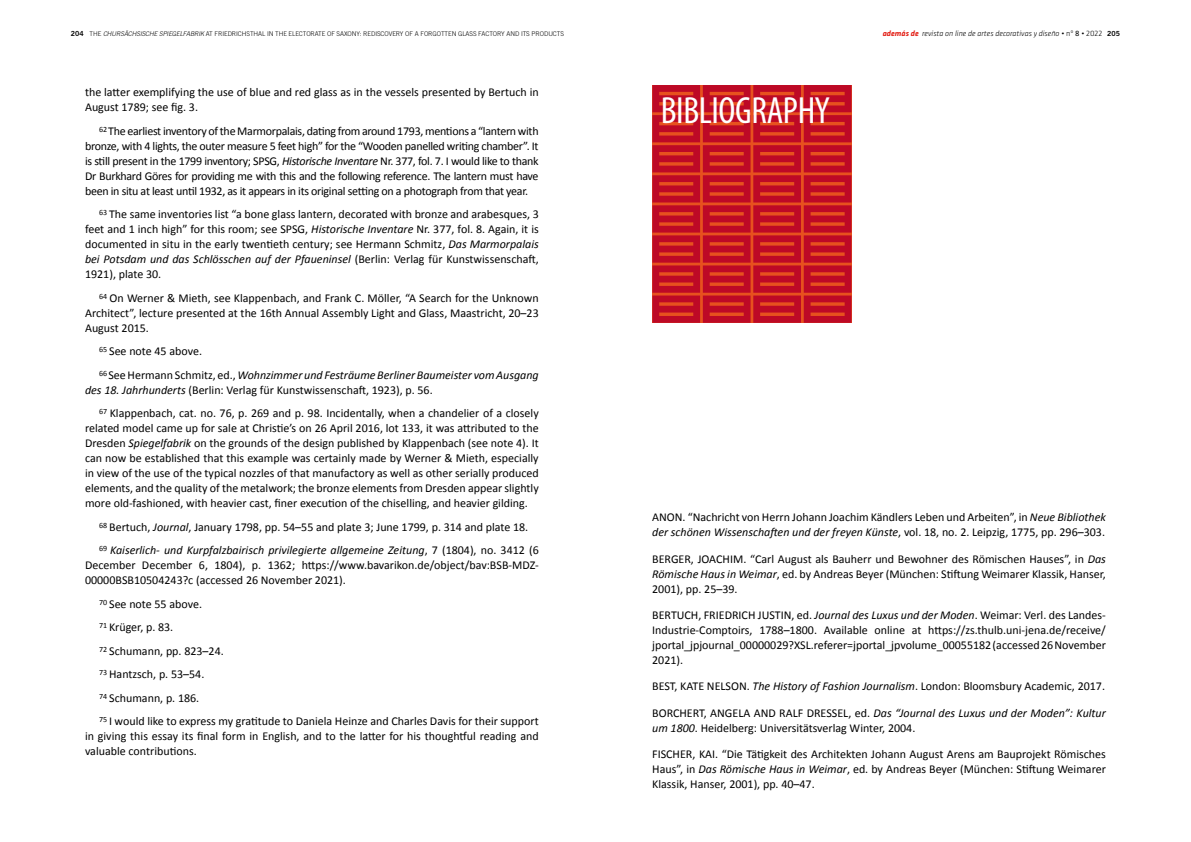
<style>
.page{position:relative;width:1191px;height:842px;background:#fff}
.page>*{position:absolute;margin:0;border:0;box-sizing:border-box;transform-origin:0 0}
.t1{font:condensed 38px "Myriad Pro";letter-spacing:-.01em;color:#fff}
.t2{font:12px/15px "Calibri";color:#000}
.t3{font:italic 12px/23.5px "Calibri";color:#000}
.t4{font:italic 300 8px "Klavika";color:#000}
.t5{font:300 6.5px "Trade Gothic LT";letter-spacing:-.01em;color:#000}
.s1{font-family:"Trade Gothic LT Bold Two";font-weight:400;font-size:7px}
.s2{font-style:italic}
.s3{font-weight:700;color:#e32219}
.s4{font-style:normal}
.s5{font-weight:400;font-style:normal}
.s6{font-family:"Trade Gothic LT Bold Two";font-weight:400;font-style:normal;font-size:7px}
</style>
<div class="page">
<svg style="left:652px;top:85px;width:199px;height:238px;background:#c81d23"></svg>
<p class="t5" style="left:71px;top:30px;width:494px"><span class="s1">204</span> THE <span class="s2">CHURSÄCHSISCHE SPIEGELFABRIK</span> AT FRIEDRICHSTHAL IN THE ELECTORATE OF SAXONY: REDISCOVERY OF A FORGOTTEN GLASS FACTORY AND ITS PRODUCTS</p>
<p class="t4" style="left:882px;top:29px;width:239px"><span class="s3">además de</span> revista on line de artes decorativas y diseño <span class="s4">• nº</span> <span class="s5">8</span> <span class="s4">• 2022</span> <span class="s6">205</span></p>
<p class="t2" style="left:85px;top:84px;width:455px">the latter exemplifying the use of blue and red glass as in the vessels presented by Bertuch in<br>August 1789; see fig. 3.</p>
<p class="t2" style="left:85px;top:123px;width:455px;text-align:justify;text-indent:14px"><sup>62</sup> The earliest inventory of the Marmorpalais, dating from around 1793, mentions a “lantern with bronze, with 4 lights, the outer measure 5 feet high” for the “Wooden panelled writing chamber”. It is still present in the 1799 inventory; SPSG, <span class="s2">Historische Inventare</span> Nr. 377, fol. 7. I would like to thank Dr Burkhard Göres for providing me with this and the following reference. The lantern must have been in situ at least until 1932, as it appears in its original setting on a photograph from that year.</p>
<p class="t2" style="left:85px;top:206px;width:455px;text-align:justify;text-indent:14px"><sup>63</sup> The same inventories list “a bone glass lantern, decorated with bronze and arabesques, 3 feet and 1 inch high” for this room; see SPSG, <span class="s2">Historische Inventare</span> Nr. 377, fol. 8. Again, it is documented in situ in the early twentieth century; see Hermann Schmitz, <span class="s2">Das Marmorpalais bei Potsdam und das Schlösschen auf der Pfaueninsel</span> (Berlin: Verlag für Kunstwissenschaft, 1921), plate 30.</p>
<p class="t2" style="left:85px;top:290px;width:455px;text-align:justify;text-indent:14px"><sup>64</sup> On Werner &amp; Mieth, see Klappenbach, and Frank C. Möller, “A Search for the Unknown Architect”, lecture presented at the 16th Annual Assembly Light and Glass, Maastricht, 20–23<br>August 2015.</p>
<p class="t3" style="left:99px;top:339px;width:441px"><sup>65</sup> <span class="s4">See note 45 above.<br></span><sup>66</sup> <span class="s4">See Hermann Schmitz, ed.,</span> Wohnzimmer und Festräume Berliner Baumeister vom Ausgang</p>
<p class="t2" style="left:99px;top:377px;width:441px;line-height:23.5px;text-indent:-14px"><span class="s2">des 18. Jahrhunderts</span> (Berlin: Verlag für Kunstwissenschaft, 1923), p. 56.<br><sup>67</sup> Klappenbach, cat. no. 76, p. 269 and p. 98. Incidentally, when a chandelier of a closely</p>
<p class="t2" style="left:85px;top:420px;width:455px;text-align:justify">related model came up for sale at Christie’s on 26 April 2016, lot 133, it was attributed to the Dresden <span class="s2">Spiegelfabrik</span> on the grounds of the design published by Klappenbach (see note 4). It can now be established that this example was certainly made by Werner &amp; Mieth, especially in view of the use of the typical nozzles of that manufactory as well as other serially produced elements, and the quality of the metalwork; the bronze elements from Dresden appear slightly more old-fashioned, with heavier cast, finer execution of the chiselling, and heavier gilding.</p>
<p class="t2" style="left:99px;top:514px;width:441px;line-height:23.5px"><sup>68</sup> Bertuch, <span class="s2">Journal</span>, January 1798, pp. 54–55 and plate 3; June 1799, p. 314 and plate 18.<br><sup>69</sup> <span class="s2">Kaiserlich- und Kurpfalzbairisch privilegierte allgemeine Zeitung</span>, 7 (1804), no. 3412 (6</p>
<p class="t2" style="left:85px;top:557px;width:455px">December December 6, 1804), p. 1362; https://www.bavarikon.de/object/bav:BSB-MDZ-<br>00000BSB10504243?c (accessed 26 November 2021).</p>
<p class="t2" style="left:99px;top:591px;width:441px;line-height:23.5px"><sup>70</sup> See note 55 above.<br><sup>71</sup> Krüger, p. 83.<br><sup>72</sup> Schumann, pp. 823–24.<br><sup>73</sup> Hantzsch, p. 53–54.<br><sup>74</sup> Schumann, p. 186.<br><sup>75</sup> I would like to express my gratitude to Daniela Heinze and Charles Davis for their support</p>
<p class="t2" style="left:85px;top:728px;width:455px">in giving this essay its final form in English, and to the latter for his thoughtful reading and valuable contributions.</p>
<h1 class="t1" style="left:660px;top:87px;width:171px">BIBLIOGRAPHY</h1>
<p class="t2" style="left:652px;top:509px;width:455px">ANON. “Nachricht von Herrn Johann Joachim Kändlers Leben und Arbeiten”, in <span class="s2">Neue Bibliothek der schönen Wissenschaften und der freyen Künste</span>, vol. 18, no. 2. Leipzig, 1775, pp. 296–303.</p>
<p class="t2" style="left:652px;top:550px;width:455px;text-align:justify">BERGER, JOACHIM. “Carl August als Bauherr und Bewohner des Römischen Hauses”, in <span class="s2">Das Römische Haus in Weimar</span>, ed. by Andreas Beyer (München: Stiftung Weimarer Klassik, Hanser, 2001), pp. 25–39.</p>
<p class="t2" style="left:652px;top:607px;width:455px;text-align:justify">BERTUCH, FRIEDRICH JUSTIN, ed. <span class="s2">Journal des Luxus und der Moden</span>. Weimar: Verl. des Landes-Industrie-Comptoirs, 1788–1800. Available online at https://zs.thulb.uni-jena.de/receive/ jportal_jpjournal_00000029?XSL.referer=jportal_jpvolume_00055182 (accessed 26 November 2021).</p>
<p class="t2" style="left:652px;top:672px;width:455px;line-height:26.3px">BEST, KATE NELSON. <span class="s2">The History of Fashion Journalism</span>. London: Bloomsbury Academic, 2017.<br>BORCHERT, ANGELA AND RALF DRESSEL, ed. <span class="s2">Das “Journal des Luxus und der Moden”: Kultur</span></p>
<p class="t2" style="left:652px;top:714px;width:455px;line-height:26.3px"><span class="s2">um 1800</span>. Heidelberg: Universitätsverlag Winter, 2004.<br>FISCHER, KAI. “Die Tätigkeit des Architekten Johann August Arens am Bauprojekt Römisches</p>
<p class="t2" style="left:652px;top:761px;width:455px">Haus”, in <span class="s2">Das Römische Haus in Weimar</span>, ed. by Andreas Beyer (München: Stiftung Weimarer<br>Klassik, Hanser, 2001), pp. 40–47.</p>
</div>
